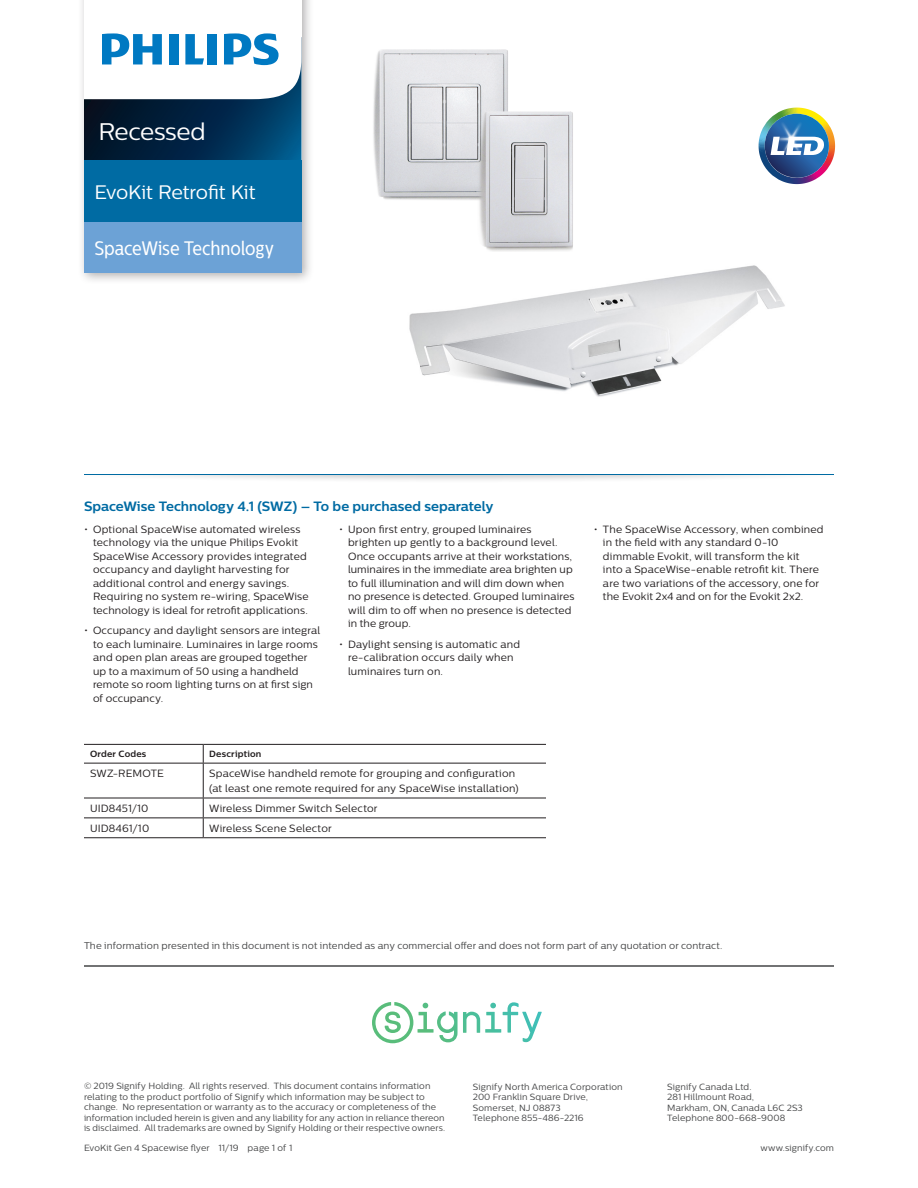
<style>
.page{position:relative;width:918px;height:1188px;background:#fff}
.page>*{position:absolute;margin:0;border:0;box-sizing:border-box;transform-origin:0 0}
.Title_16{font:24px "Centrale Sans";letter-spacing:-.015em;color:#fff}
.Body_11{font:19.5px "Centrale Sans Cnd";letter-spacing:-.005em;color:#fff}
.Body_11-2{font:19.5px "Centrale Sans";letter-spacing:-.01em;color:#fff}
.Body_09{font:700 13.5px "Centrale Sans";color:#006ba3}
.t1{font:10.5px/13.5px "Centrale Sans";letter-spacing:.015em;color:#231f20}
.t2{font:9.75px "Centrale Sans";letter-spacing:.01em;color:#454647}
.t3{font:9px/10.5px "Centrale Sans";letter-spacing:.01em;color:#454647}
.t4{font:700 9px "Centrale Sans";letter-spacing:.025em;color:#231f20}
</style>
<div class="page">
<div style="left:65px;top:465px;width:788px;height:18px;background:#231f20;opacity:.3"></div>
<hr style="left:84px;top:473px;width:750px;height:2px;background:#006ba3">
<div style="left:54px;top:459px;width:810px;height:15px;background:#fff"></div>
<div style="left:0;top:459px;width:84px;height:30px;background:#fff"></div>
<div style="left:834px;top:459px;width:84px;height:30px;background:#fff"></div>
<div style="left:77px;top:0;width:237px;height:284px;background:#231f20;opacity:.35"></div>
<svg style="left:84px;top:0;width:218px;height:160px"></svg>
<div style="left:84px;top:160px;width:217px;height:62px;background:#006ba3"></div>
<div style="left:84px;top:222px;width:217px;height:51px;background:#6ca2d6"></div>
<svg style="left:372px;top:1002px;width:167px;height:41px"></svg>
<hr style="left:84px;top:965px;width:750px;height:2px;background:#454647">
<img style="left:409px;top:265px;width:376px;height:132px">
<img style="left:373px;top:49px;width:135px;height:151px">
<img style="left:478px;top:106px;width:95px;height:145px">
<svg style="left:756px;top:105px;width:82px;height:82px"></svg>
<img style="left:759px;top:108px;width:74px;height:76px">
<hr style="left:84px;top:763px;width:119px;height:1px;background:#231f20">
<hr style="left:84px;top:798px;width:119px;height:1px;background:#231f20">
<hr style="left:84px;top:818px;width:119px;height:1px;background:#231f20">
<hr style="left:84px;top:837px;width:119px;height:1px;background:#231f20">
<hr style="left:203px;top:763px;width:343px;height:1px;background:#231f20">
<hr style="left:203px;top:798px;width:343px;height:1px;background:#231f20">
<hr style="left:203px;top:818px;width:343px;height:1px;background:#231f20">
<hr style="left:203px;top:837px;width:343px;height:1px;background:#231f20">
<hr style="left:84px;top:744px;width:119px;height:1px;background:#231f20">
<hr style="left:203px;top:744px;width:343px;height:1px;background:#231f20">
<svg style="left:203px;top:745px;width:1px;height:18px"></svg>
<hr style="left:203px;top:764px;width:1px;height:34px;background:#231f20">
<svg style="left:203px;top:798px;width:1px;height:39px"></svg>
<p class="Title_16" style="left:99px;top:117px;width:109px">Recessed</p>
<p class="Body_11-2" style="left:95px;top:180px;width:163px">EvoKit Retrofit Kit</p>
<p class="Body_11" style="left:95px;top:237px;width:181px">SpaceWise Technology</p>
<p class="Body_09" style="left:84px;top:498px;width:411px">SpaceWise Technology 4.1 (SWZ) – To be purchased separately</p>
<p class="t1" style="left:93px;top:522px;width:217px;text-indent:-9px">• Optional SpaceWise automated wireless technology via the unique Philips Evokit SpaceWise Accessory provides integrated occupancy and daylight harvesting for additional control and energy savings.<br>Requiring no system re-wiring, SpaceWise technology is ideal for retrofit applications.</p>
<p class="t1" style="left:93px;top:624px;width:229px;text-indent:-9px">• Occupancy and daylight sensors are integral to each luminaire. Luminaires in large rooms and open plan areas are grouped together up to a maximum of 50 using a handheld remote so room lighting turns on at first sign of occupancy.</p>
<p class="t1" style="left:348px;top:522px;width:228px;text-indent:-9px">• Upon first entry, grouped luminaires brighten up gently to a background level.<br>Once occupants arrive at their workstations, luminaires in the immediate area brighten up to full illumination and will dim down when no presence is detected. Grouped luminaires will dim to off when no presence is detected in the group.</p>
<p class="t1" style="left:348px;top:637px;width:174px;text-indent:-9px">• Daylight sensing is automatic and re-calibration occurs daily when luminaires turn on.</p>
<p class="t4" style="left:90px;top:749px;width:58px">Order Codes</p>
<p class="t4" style="left:209px;top:749px;width:54px">Description</p>
<p class="t1" style="left:90px;top:766px;width:76px">SWZ-REMOTE</p>
<p class="t1" style="left:209px;top:766px;width:308px">SpaceWise handheld remote for grouping and configuration</p>
<p class="t1" style="left:209px;top:781px;width:311px">(at least one remote required for any SpaceWise installation)</p>
<p class="t1" style="left:90px;top:801px;width:60px">UID8451/10</p>
<p class="t1" style="left:209px;top:801px;width:170px">Wireless Dimmer Switch Selector</p>
<p class="t1" style="left:90px;top:821px;width:61px">UID8461/10</p>
<p class="t1" style="left:209px;top:821px;width:124px">Wireless Scene Selector</p>
<p class="t1" style="left:603px;top:522px;width:222px;text-indent:-9px">• The SpaceWise Accessory, when combined in the field with any standard 0-10 dimmable Evokit, will transform the kit<br>into a SpaceWise-enable retrofit kit. There are two variations of the accessory, one for the Evokit 2x4 and on for the Evokit 2x2.</p>
<p class="t2" style="left:84px;top:940px;width:640px">The information presented in this document is not intended as any commercial offer and does not form part of any quotation or contract.</p>
<p class="t3" style="left:84px;top:1080px;width:363px">© 2019 Signify Holding. All rights reserved. This document contains information relating to the product portfolio of Signify which information may be subject to change. No representation or warranty as to the accuracy or completeness of the information included herein is given and any liability for any action in reliance thereon is disclaimed. All trademarks are owned by Signify Holding or their respective owners.</p>
<p class="t3" style="left:84px;top:1143px;width:210px">EvoKit Gen 4 Spacewise flyer 11/19 page 1 of 1</p>
<p class="t3" style="left:473px;top:1081px;width:151px">Signify North America Corporation<br>200 Franklin Square Drive,<br>Somerset, NJ 08873<br>Telephone 855-486-2216</p>
<p class="t3" style="left:667px;top:1081px;width:137px">Signify Canada Ltd.<br>281 Hillmount Road,<br>Markham, ON, Canada L6C 2S3<br>Telephone 800-668-9008</p>
<p class="t3" style="left:760px;top:1143px;width:75px">www.signify.com</p>
</div>
